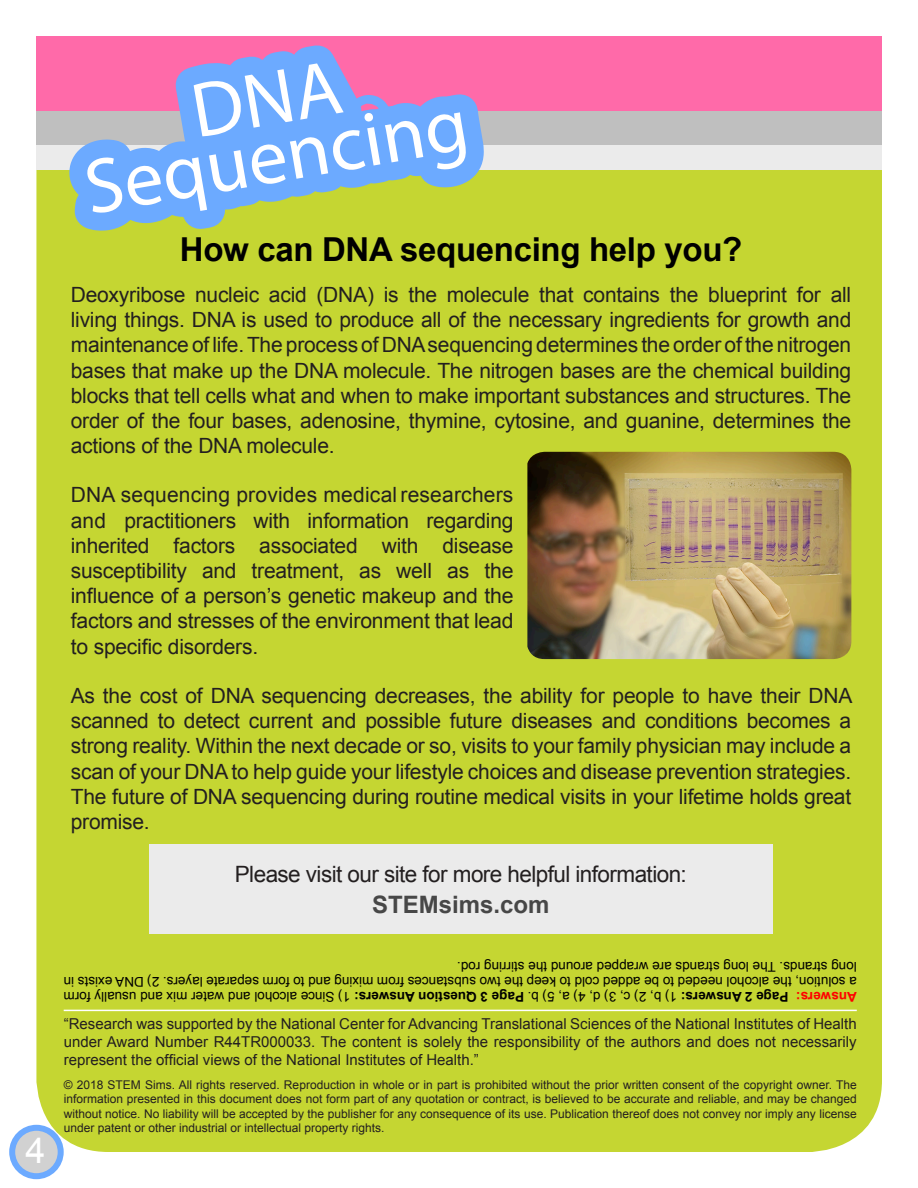
<style>
.page{position:relative;width:918px;height:1188px;background:#fff}
.page>*{position:absolute;margin:0;border:0;box-sizing:border-box;transform-origin:0 0}
.t1{font:78px "Myriad Pro";color:#fff}
.t2{font:36px "Arial";color:#fff}
.t3{font:700 33px "Arial";letter-spacing:-.01em;color:#000}
.t4{font:700 24px "Arial";color:#474747}
.t5{font:22.5px "Arial";letter-spacing:-.025em;color:#231f20}
.t6{font:21px/25.2px "Arial";letter-spacing:-.01em;color:#231f20;text-align:justify}
.t7{font:15px/18px "Arial";color:#231f20;text-align:justify}
.t8{font:13.5px/15px "Arial";color:#000}
.t9{font:12px/14.4px "Arial";color:#231f20;text-align:justify}
.s1{font-weight:700;color:#f00}
.s2{font-weight:700}
</style>
<div class="page">
<div style="left:36px;top:36px;width:846px;height:1116px;background:#c5d632;border-radius:72px"></div>
<div style="left:149px;top:844px;width:624px;height:90px;background:#ebebeb"></div>
<div style="left:36px;top:36px;width:846px;height:90px;background:#ff6aa9"></div>
<div style="left:36px;top:131px;width:846px;height:39px;background:#ebebeb"></div>
<div style="left:36px;top:111px;width:846px;height:33px;background:#bfbfbf"></div>
<div style="left:12px;top:1128px;width:49px;height:48px;background:#d1d1d1;border-radius:50%"></div>
<div style="left:9px;top:1125px;width:55px;height:54px;border:6px solid #6caaff;border-radius:50%"></div>
<hr style="left:64px;top:1010px;width:793px;height:1px;background:#fff">
<img style="left:527px;top:452px;width:324px;height:207px">
<svg style="left:45px;top:45px;width:457px;height:186px"></svg>
<p class="t2" style="left:25px;top:1127px;width:22px">4</p>
<p class="t1" style="left:77px;top:142px;width:389px;rotate:-10deg">Sequencing</p>
<p class="t3" style="left:180px;top:228px;width:564px">How can DNA sequencing help you?</p>
<p class="t6" style="left:71px;top:282px;width:782px">Deoxyribose nucleic acid (DNA) is the molecule that contains the blueprint for all living things. DNA is used to produce all of the necessary ingredients for growth and maintenance of life. The process of DNA sequencing determines the order of the nitrogen bases that make up the DNA molecule. The nitrogen bases are the chemical building blocks that tell cells what and when to make important substances and structures. The order of the four bases, adenosine, thymine, cytosine, and guanine, determines the actions of the DNA molecule.</p>
<p class="t6" style="left:71px;top:483px;width:444px">DNA sequencing provides medical researchers and practitioners with information regarding inherited factors associated with disease susceptibility and treatment, as well as the influence of a person’s genetic makeup and the factors and stresses of the environment that lead to specific disorders.</p>
<p class="t6" style="left:71px;top:683px;width:783px">As the cost of DNA sequencing decreases, the ability for people to have their DNA scanned to detect current and possible future diseases and conditions becomes a strong reality. Within the next decade or so, visits to your family physician may include a scan of your DNA to help guide your lifestyle choices and disease prevention strategies.<br>The future of DNA sequencing during routine medical visits in your lifetime holds great promise.</p>
<p class="t5" style="left:235px;top:859px;width:454px">Please visit our site for more helpful information:</p>
<p class="t4" style="left:372px;top:889px;width:179px">STEMsims.com</p>
<p class="t8" style="left:857px;top:1004px;width:795px;rotate:-180deg"><span class="s1">Answers:<br></span>a solution, the alcohol needed to be added cold to keep the two substances from mixing and to form separate layers. 2) DNA exists in long strands. The long strands are wrapped around the stirring rod.</p>
<p class="t8" style="left:789px;top:1004px;width:726px;rotate:-180deg"><span class="s2">Page 2 Answers:</span> 1) b, 2) c, 3) d, 4) a, 5) b. <span class="s2">Page 3 Question Answers:</span> 1) Since alcohol and water mix and usually form</p>
<p class="t7" style="left:64px;top:1014px;width:795px">“Research was supported by the National Center for Advancing Translational Sciences of the National Institutes of Health under Award Number R44TR000033. The content is solely the responsibility of the authors and does not necessarily represent the official views of the National Institutes of Health.”</p>
<p class="t9" style="left:64px;top:1077px;width:795px">© 2018 STEM Sims. All rights reserved. Reproduction in whole or in part is prohibited without the prior written consent of the copyright owner. The information presented in this document does not form part of any quotation or contract, is believed to be accurate and reliable, and may be changed without notice. No liability will be accepted by the publisher for any consequence of its use. Publication thereof does not convey nor imply any license under patent or other industrial or intellectual property rights.</p>
</div>
